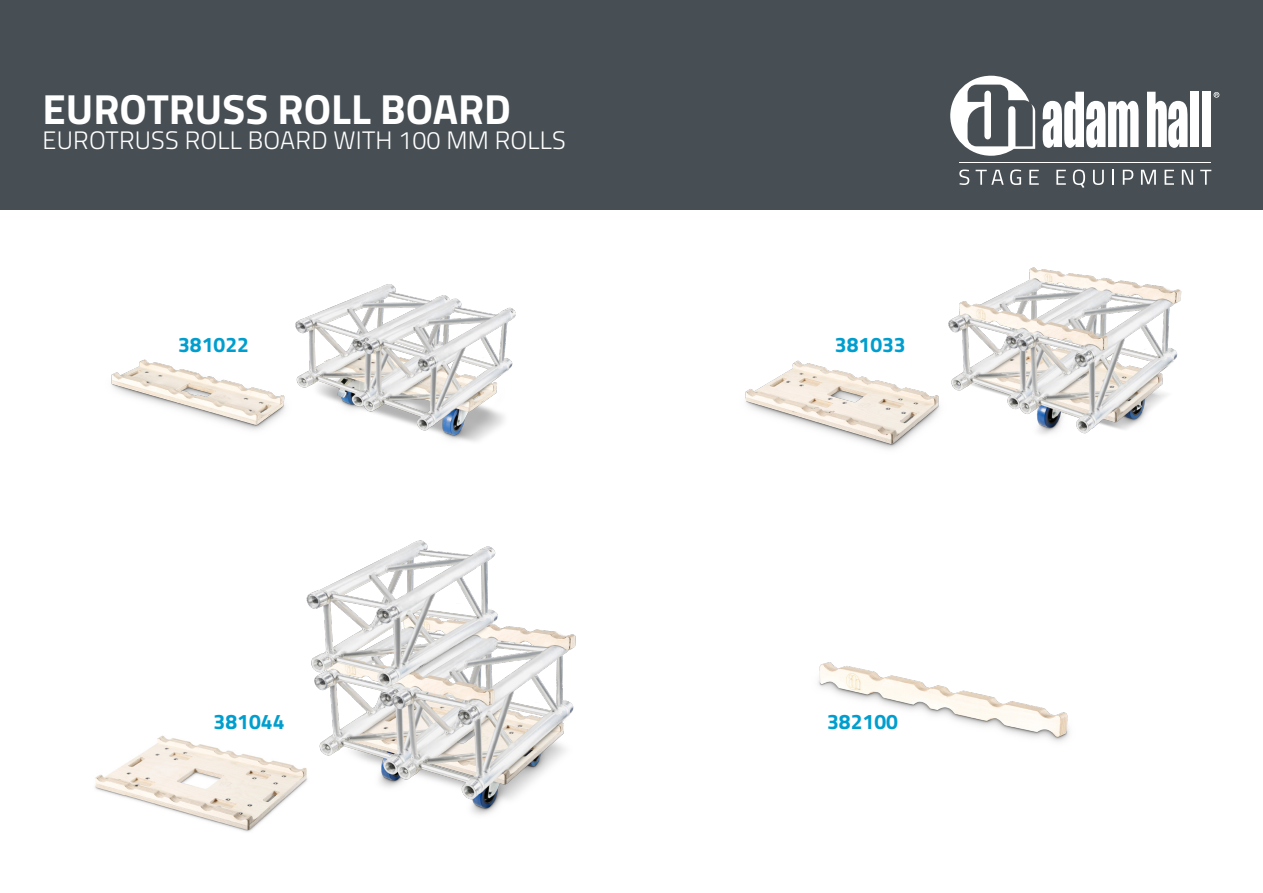
<style>
.page{position:relative;width:1263px;height:893px;background:#fff}
.page>*{position:absolute;margin:0;border:0;box-sizing:border-box;transform-origin:0 0}
.t1{font:700 42.15px "Titillium";color:#fff}
.t2{font:300 25.2px "Titillium";letter-spacing:.01em;color:#fff}
.t3{font:700 21.15px "Titillium";color:#009ece}
</style>
<div class="page">
<div style="left:0;top:0;width:1263px;height:209px;background:#474f54"></div>
<svg style="left:1043px;top:92px;width:95px;height:56px"></svg>
<svg style="left:1147px;top:92px;width:40px;height:56px"></svg>
<div style="left:1190px;top:92px;width:9px;height:55px;background:#fff"></div>
<div style="left:1202px;top:92px;width:9px;height:55px;background:#fff"></div>
<svg style="left:1213px;top:92px;width:6px;height:6px"></svg>
<svg style="left:950px;top:76px;width:85px;height:80px"></svg>
<img style="left:111px;top:359px;width:137px;height:70px">
<img style="left:248px;top:209px;width:316px;height:233px">
<img style="left:745px;top:360px;width:159px;height:90px">
<img style="left:904px;top:162px;width:316px;height:280px">
<img style="left:95px;top:735px;width:190px;height:97px">
<img style="left:285px;top:540px;width:291px;height:275px">
<img style="left:818px;top:662px;width:252px;height:80px">
<h1 class="t1" style="left:43px;top:77px;width:470px">EUROTRUSS ROLL BOARD</h1>
<p class="t2" style="left:43px;top:122px;width:525px">EUROTRUSS ROLL BOARD WITH 100 MM ROLLS</p>
<p class="t3" style="left:178px;top:328px;width:72px">381022</p>
<p class="t3" style="left:835px;top:328px;width:72px">381033</p>
<p class="t3" style="left:214px;top:705px;width:72px">381044</p>
<p class="t3" style="left:827px;top:705px;width:72px">382100</p>
</div>
